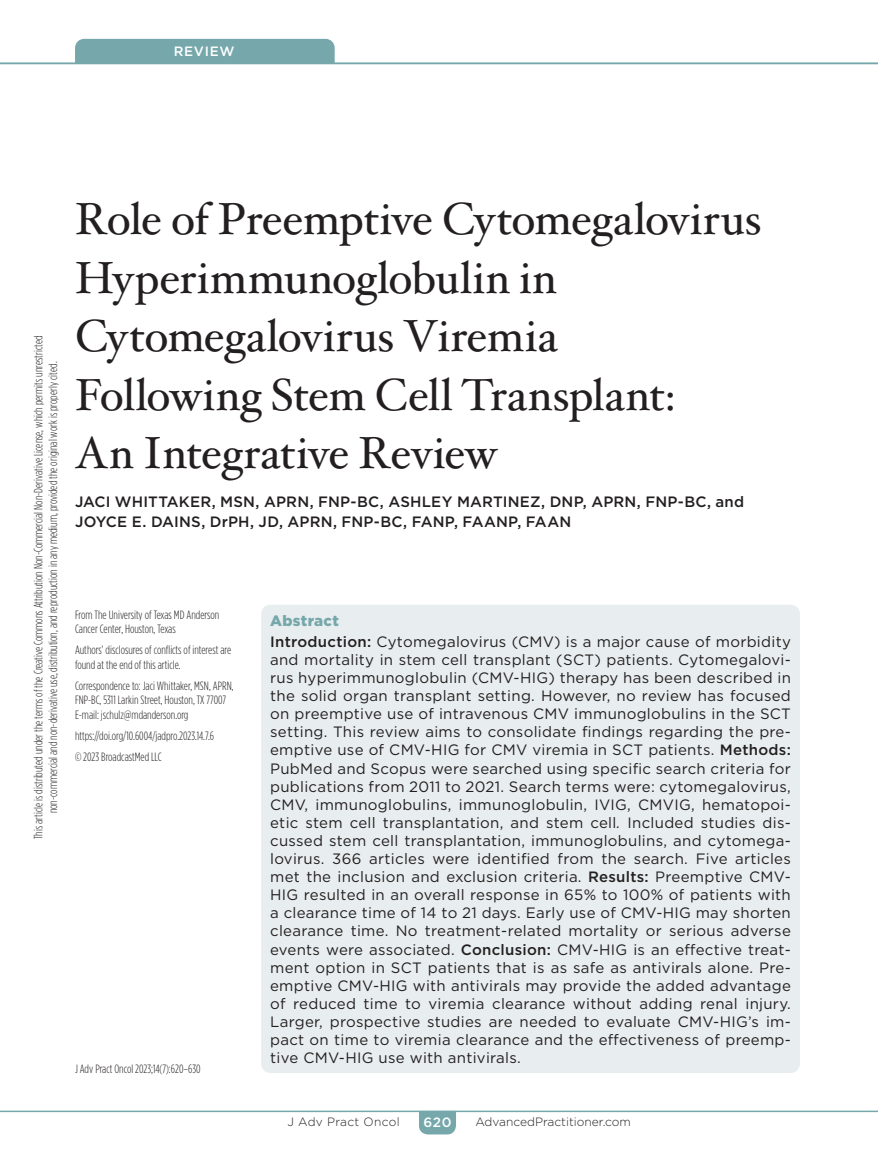
<style>
.page{position:relative;width:878px;height:1175px;background:#fff}
.page>*{position:absolute;margin:0;border:0;box-sizing:border-box;transform-origin:0 0}
.t1{font:45px/58.5px "Hoefler Txt";letter-spacing:-.01em;color:#231f20}
.Abstract{font:15px/18.1px "Gotham";letter-spacing:.02em;color:#231f20;text-align:justify}
.Author{font:500 15px/19.5px "Gotham";letter-spacing:.01em;color:#231f20}
.Abstract_Title{font:900 15px "Gotham";letter-spacing:.025em;color:#75a7ab}
.t2{font:500 13.5px "Gotham";letter-spacing:.05em;color:#fff}
.Affiliation{font:300 12px/14.4px "Gotham Condensed";color:#231f20}
.Correspondence_to{font:300 12px "Gotham Condensed";color:#231f20}
.t3{font:300 12px "Gotham";color:#231f20}
.t4{font:300 12px "Gotham";letter-spacing:.025em;color:#231f20}
.s1{font-weight:500}
.s2{font-style:italic}
</style>
<div class="page">
<hr style="left:0;top:1110px;width:878px;height:2px;background:#75a7ab">
<svg style="left:419px;top:1110px;width:37px;height:24px"></svg>
<hr style="left:0;top:63px;width:878px;height:1px;background:#75a7ab">
<div style="left:75px;top:39px;width:259px;height:24px;background:#75a7ab"></div>
<div style="left:261px;top:604px;width:539px;height:468px;background:#e8eeef;border-radius:9px"></div>
<p class="t2" style="left:174px;top:43px;width:62px">REVIEW</p>
<p class="Affiliation" style="left:31px;top:839px;width:505px;text-align:center;rotate:-90deg">This article is distributed under the terms of the Creative Commons Attribution Non-Commercial Non-Derivative License, which permits unrestricted non-commercial and non-derivative use, distribution, and reproduction in any medium, provided the original work is properly cited.</p>
<p class="t1" style="left:75px;top:188px;width:688px">Role of Preemptive Cytomegalovirus<br>Hyperimmunoglobulin in<br>Cytomegalovirus Viremia<br>Following Stem Cell Transplant:<br>An Integrative Review</p>
<p class="Author" style="left:75px;top:492px;width:670px">JACI WHITTAKER, MSN, APRN, FNP-BC, ASHLEY MARTINEZ, DNP, APRN, FNP-BC, and<br>JOYCE E. DAINS, DrPH, JD, APRN, FNP-BC, FANP, FAANP, FAAN</p>
<p class="Affiliation" style="left:75px;top:607px;width:146px">From The University of Texas MD Anderson<br>Cancer Center, Houston, Texas</p>
<p class="Affiliation" style="left:75px;top:643px;width:158px">Authors’ disclosures of conflicts of interest are found at the end of this article.</p>
<p class="Affiliation" style="left:75px;top:678px;width:160px">Correspondence to: Jaci Whittaker, MSN, APRN,<br>FNP-BC, 5311 Larkin Street, Houston, TX 77007<br>E-mail: jschulz@mdanderson.org</p>
<p class="Affiliation" style="left:75px;top:728px;width:140px">https://doi.org/10.6004/jadpro.2023.14.7.6</p>
<p class="Affiliation" style="left:75px;top:749px;width:88px">© 2023 BroadcastMed LLC</p>
<p class="Correspondence_to" style="left:75px;top:1062px;width:127px">J Adv Pract Oncol 2023;14(7):620–630</p>
<p class="Abstract_Title" style="left:270px;top:610px;width:70px">Abstract</p>
<p class="Abstract" style="left:270px;top:632px;width:522px"><span class="s1">Introduction:</span> Cytomegalovirus (CMV) is a major cause of morbidity and mortality in stem cell transplant (SCT) patients. Cytomegalovi&shy;rus hyperimmunoglobulin (CMV-HIG) therapy has been described in the solid organ transplant setting. However, no review has focused on preemptive use of intravenous CMV immunoglobulins in the SCT setting. This review aims to consolidate findings regarding the pre&shy;emptive use of CMV-HIG for CMV viremia in SCT patients. <span class="s1">Methods:<br></span>PubMed and Scopus were searched using specific search criteria for publications from 2011 to 2021. Search terms were: cytomegalovirus, CMV, immunoglobulins, immunoglobulin, IVIG, CMVIG, hematopoi&shy;etic stem cell transplantation, and stem cell<span class="s2">.</span> Included studies dis&shy;cussed stem cell transplantation, immunoglobulins, and cytomega&shy;lovirus. 366 articles were identified from the search. Five articles met the inclusion and exclusion criteria. <span class="s1">Results:</span> Preemptive CMV-HIG resulted in an overall response in 65% to 100% of patients with a clearance time of 14 to 21 days. Early use of CMV-HIG may shorten clearance time. No treatment-related mortality or serious adverse events were associated. <span class="s1">Conclusion:</span> CMV-HIG is an effective treat&shy;ment option in SCT patients that is as safe as antivirals alone. Pre&shy;emptive CMV-HIG with antivirals may provide the added advantage of reduced time to viremia clearance without adding renal injury.<br>Larger, prospective studies are needed to evaluate CMV-HIG’s im&shy;pact on time to viremia clearance and the effectiveness of preemp&shy;tive CMV-HIG use with antivirals.</p>
<p class="t4" style="left:287px;top:1114px;width:114px">J Adv Pract Oncol</p>
<p class="t2" style="left:423px;top:1113px;width:30px">620</p>
<p class="t3" style="left:475px;top:1114px;width:157px">AdvancedPractitioner.com</p>
</div>
